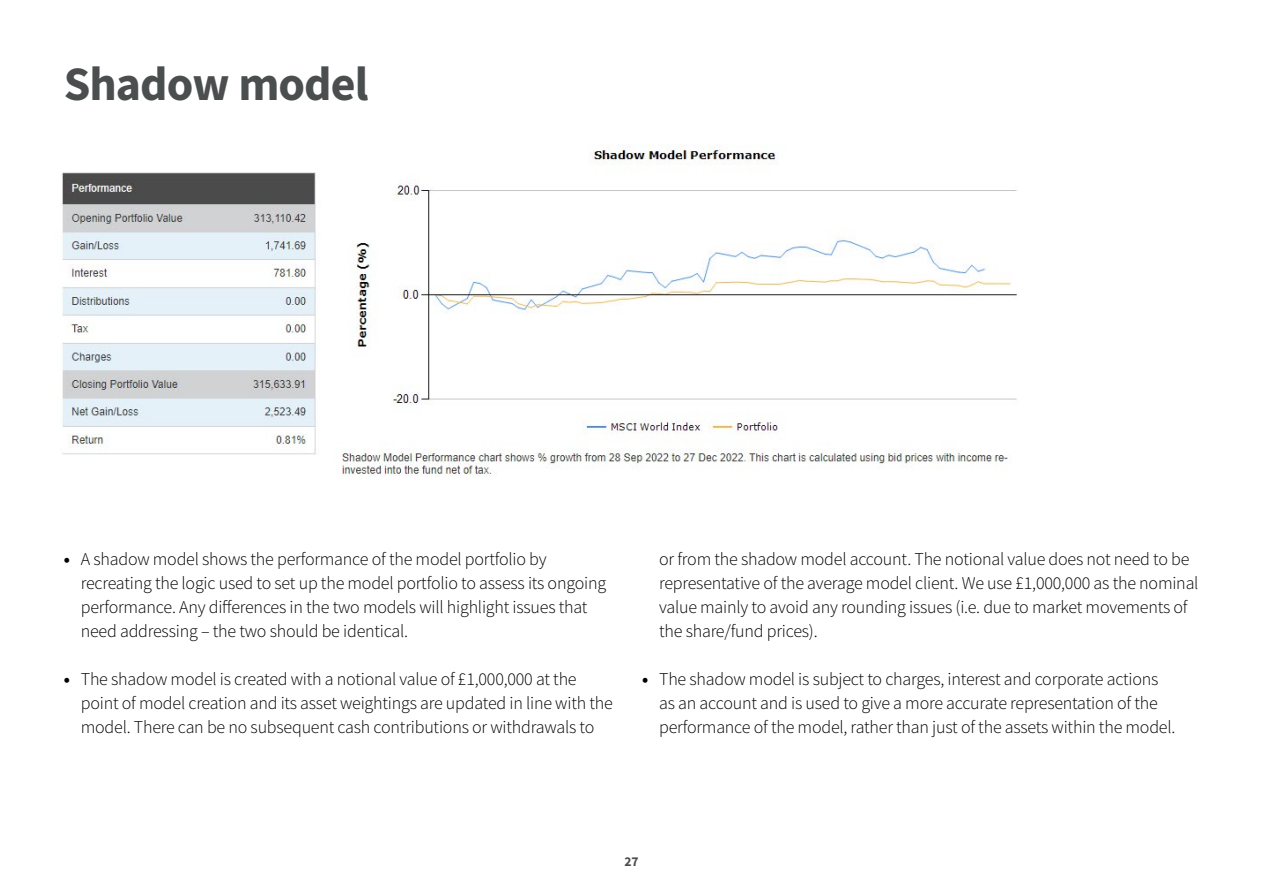
<style>
.page{position:relative;width:1263px;height:893px;background:#fff}
.page>*{position:absolute;margin:0;border:0;box-sizing:border-box;transform-origin:0 0}
.t1{font:700 48px "Source Sans Pro";letter-spacing:-.02em;color:#4b4e4f}
.t2{font:300 18px/24px "Source Sans Pro";letter-spacing:-.01em;color:#000}
.t3{font:700 13.5px "Source Sans Pro";color:#4b4e4f}
.s1{font-weight:700}
</style>
<div class="page">
<img style="left:62px;top:144px;width:955px;height:332px">
<h1 class="t1" style="left:64px;top:51px;width:306px">Shadow model</h1>
<p class="t2" style="left:81px;top:547px;width:527px;text-indent:-17px"><span class="s1">•</span> A shadow model shows the performance of the model portfolio by recreating the logic used to set up the model portfolio to assess its ongoing performance. Any differences in the two models will highlight issues that need addressing – the two should be identical.</p>
<p class="t2" style="left:81px;top:667px;width:533px;text-indent:-17px"><span class="s1">•</span> The shadow model is created with a notional value of £1,000,000 at the point of model creation and its asset weightings are updated in line with the model. There can be no subsequent cash contributions or withdrawals to</p>
<p class="t2" style="left:659px;top:547px;width:541px">or from the shadow model account. The notional value does not need to be representative of the average model client. We use £1,000,000 as the nominal value mainly to avoid any rounding issues (i.e. due to market movements of the share/fund prices).</p>
<p class="t2" style="left:659px;top:667px;width:518px;text-indent:-17px"><span class="s1">•</span> The shadow model is subject to charges, interest and corporate actions as an account and is used to give a more accurate representation of the performance of the model, rather than just of the assets within the model.</p>
<p class="t3" style="left:624px;top:852px;width:16px">27</p>
</div>
